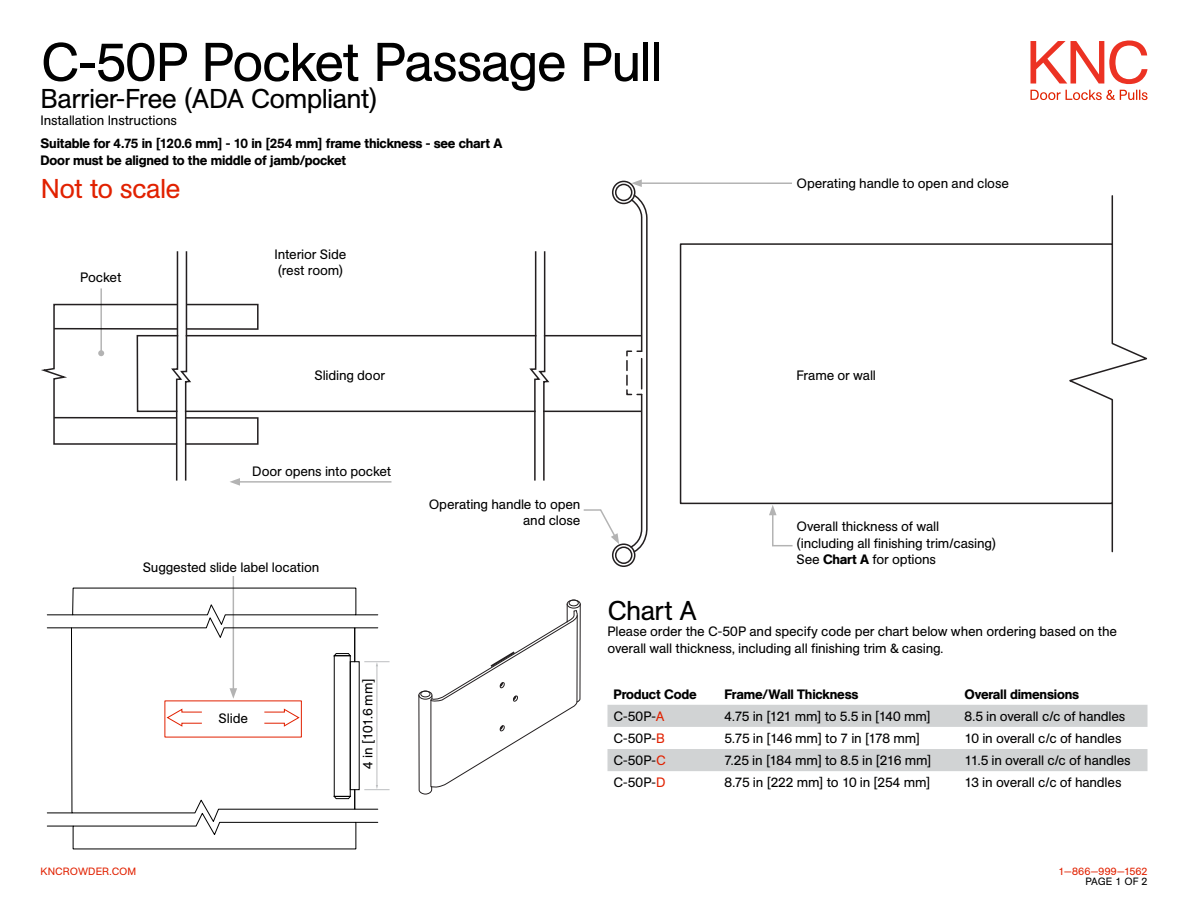
<style>
.page{position:relative;width:1188px;height:918px;background:#fff}
.page>*{position:absolute;margin:0;border:0;box-sizing:border-box;transform-origin:0 0}
.t1{font:54px "AG Book Std";letter-spacing:-.035em;color:#000}
.t2{font:27px "AG Book Std";letter-spacing:-.03em;color:#000}
.t3{font:27px "AG Book Std";letter-spacing:-.03em;color:#e12100}
.t4{font:13.5px/16.5px "AG Book Std";letter-spacing:-.015em;color:#000}
.t5{font:500 13.5px/16.5px "AG Book Std";letter-spacing:-.015em;color:#000}
.t6{font:10.5px "AG Book Std";letter-spacing:.015em;color:#e12100}
.t7{font:10.5px "AG Book Std";letter-spacing:-.005em;color:#000}
.s1{font-weight:500}
.s2{color:#e12100}
</style>
<div class="page">
<svg style="left:1030px;top:41px;width:117px;height:43px"></svg>
<svg style="left:1030px;top:90px;width:118px;height:10px"></svg>
<svg style="left:679px;top:243px;width:469px;height:262px"></svg>
<hr style="left:1112px;top:196px;width:1px;height:48px;background:#231f20">
<hr style="left:1112px;top:503px;width:1px;height:49px;background:#231f20">
<div style="left:615px;top:184px;width:17px;height:17px;border:2px solid #231f20;border-radius:50%"></div>
<div style="left:612px;top:181px;width:24px;height:23px;border:2px solid #231f20;border-radius:50%"></div>
<div style="left:615px;top:546px;width:17px;height:18px;border:2px solid #231f20;border-radius:50%"></div>
<div style="left:612px;top:543px;width:24px;height:24px;border:2px solid #231f20;border-radius:50%"></div>
<svg style="left:625px;top:194px;width:23px;height:360px"></svg>
<hr style="left:641px;top:359px;width:1px;height:30px;background:#231f20">
<hr style="left:544px;top:411px;width:97px;height:1px;background:#231f20">
<hr style="left:186px;top:411px;width:349px;height:1px;background:#231f20">
<hr style="left:186px;top:335px;width:350px;height:1px;background:#231f20">
<hr style="left:545px;top:335px;width:96px;height:1px;background:#231f20">
<svg style="left:528px;top:251px;width:23px;height:230px"></svg>
<div style="left:185px;top:417px;width:74px;height:28px;border:2px solid #231f20"></div>
<div style="left:186px;top:304px;width:73px;height:26px;border:2px solid #231f20"></div>
<svg style="left:418px;top:599px;width:162px;height:195px"></svg>
<svg style="left:71px;top:666px;width:280px;height:119px"></svg>
<hr style="left:377px;top:666px;width:1px;height:120px;background:#bcbec0">
<svg style="left:47px;top:785px;width:343px;height:65px"></svg>
<svg style="left:47px;top:587px;width:343px;height:79px"></svg>
<hr style="left:233px;top:576px;width:1px;height:115px;background:#000">
<svg style="left:230px;top:688px;width:7px;height:11px"></svg>
<hr style="left:238px;top:481px;width:154px;height:2px;background:#000">
<svg style="left:230px;top:478px;width:10px;height:8px"></svg>
<hr style="left:640px;top:182px;width:152px;height:2px;background:#000">
<svg style="left:631px;top:179px;width:11px;height:8px"></svg>
<svg style="left:769px;top:505px;width:24px;height:42px"></svg>
<svg style="left:583px;top:509px;width:36px;height:35px"></svg>
<svg style="left:41px;top:251px;width:152px;height:230px"></svg>
<svg style="left:608px;top:705px;width:540px;height:66px"></svg>
<h1 class="t1" style="left:40px;top:31px;width:623px">C-50P Pocket Passage Pull</h1>
<h2 class="t2" style="left:40px;top:83px;width:339px">Barrier-Free (ADA Compliant)</h2>
<p class="t4" style="left:40px;top:112px;width:138px">Installation Instructions</p>
<p class="t5" style="left:40px;top:135px;width:464px">Suitable for 4.75 in [120.6 mm] - 10 in [254 mm] frame thickness - see chart A<br>Door must be aligned to the middle of jamb/pocket</p>
<h2 class="t3" style="left:41px;top:173px;width:141px">Not to scale</h2>
<p class="t4" style="left:80px;top:269px;width:43px">Pocket</p>
<p class="t4" style="left:275px;top:246px;width:73px">Interior Side (rest room)</p>
<p class="t4" style="left:797px;top:176px;width:214px">Operating handle to open and close</p>
<p class="t4" style="left:314px;top:368px;width:72px">Sliding door</p>
<p class="t4" style="left:797px;top:368px;width:81px">Frame or wall</p>
<p class="t4" style="left:252px;top:464px;width:141px">Door opens into pocket</p>
<p class="t4" style="left:143px;top:560px;width:178px">Suggested slide label location</p>
<p class="t4" style="left:219px;top:710px;width:31px">Slide</p>
<p class="t4" style="left:360px;top:769px;width:91px;rotate:-90deg">4 in [101.6 mm]</p>
<p class="t4" style="left:429px;top:496px;width:153px;text-align:right">Operating handle to open and close</p>
<p class="t4" style="left:797px;top:519px;width:201px">Overall thickness of wall (including all finishing trim/casing)<br>See <span class="s1">Chart A</span> for options</p>
<h2 class="t2" style="left:608px;top:595px;width:91px">Chart A</h2>
<p class="t4" style="left:608px;top:623px;width:511px">Please order the C-50P and specify code per chart below when ordering based on the overall wall thickness, including all finishing trim &amp; casing.</p>
<p class="t5" style="left:614px;top:686px;width:85px">Product Code</p>
<p class="t5" style="left:724px;top:686px;width:136px">Frame/Wall Thickness</p>
<p class="t5" style="left:964px;top:686px;width:116px">Overall dimensions</p>
<p class="t4" style="left:614px;top:708px;width:53px">C-50P-<span class="s2">A</span></p>
<p class="t4" style="left:724px;top:708px;width:208px">4.75 in [121 mm] to 5.5 in [140 mm]</p>
<p class="t4" style="left:964px;top:708px;width:162px">8.5 in overall c/c of handles</p>
<p class="t4" style="left:614px;top:730px;width:53px">C-50P-<span class="s2">B</span></p>
<p class="t4" style="left:724px;top:730px;width:197px">5.75 in [146 mm] to 7 in [178 mm]</p>
<p class="t4" style="left:964px;top:730px;width:159px">10 in overall c/c of handles</p>
<p class="t4" style="left:614px;top:752px;width:54px">C-50P-<span class="s2">C</span></p>
<p class="t4" style="left:725px;top:752px;width:208px">7.25 in [184 mm] to 8.5 in [216 mm]</p>
<p class="t4" style="left:965px;top:752px;width:168px">11.5 in overall c/c of handles</p>
<p class="t4" style="left:614px;top:775px;width:54px">C-50P-<span class="s2">D</span></p>
<p class="t4" style="left:725px;top:775px;width:208px">8.75 in [222 mm] to 10 in [254 mm]</p>
<p class="t4" style="left:965px;top:775px;width:158px">13 in overall c/c of handles</p>
<p class="t6" style="left:40px;top:866px;width:97px">KNCROWDER.COM</p>
<p class="t6" style="left:1059px;top:866px;width:90px">1—866—999—1562</p>
<p class="t7" style="left:1086px;top:876px;width:63px">PAGE 1 OF 2</p>
</div>
